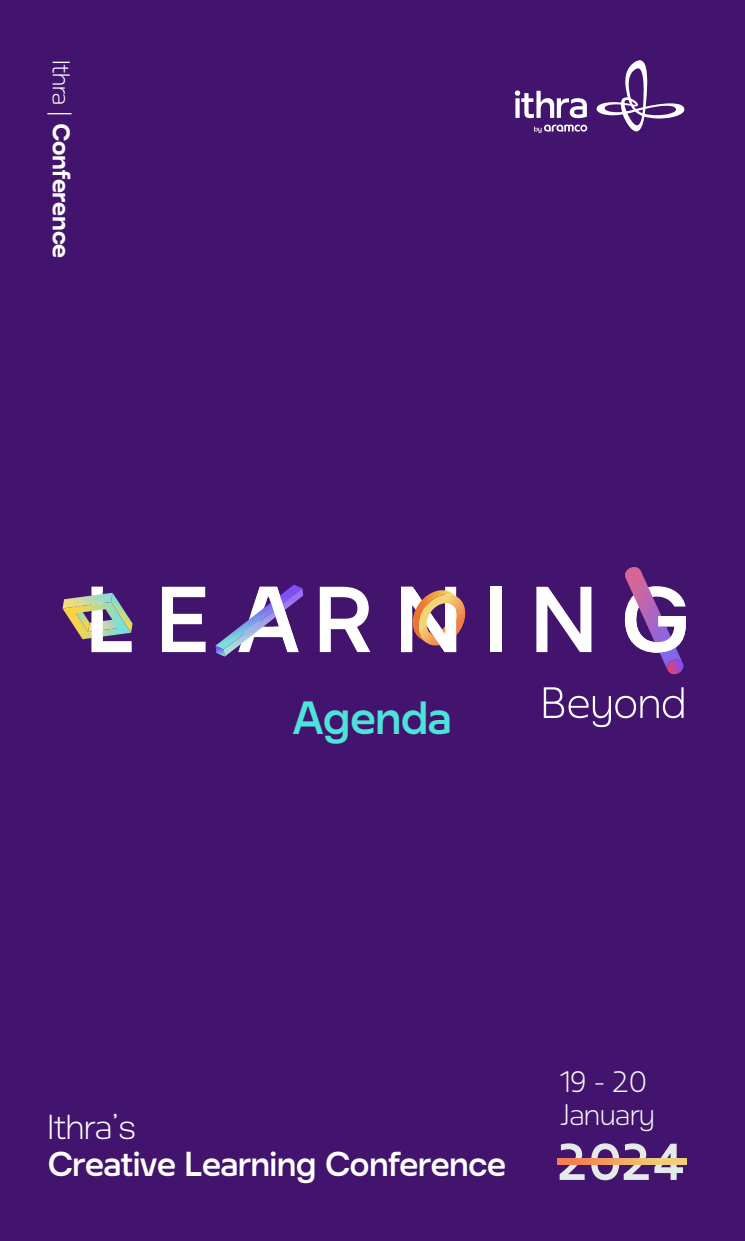
<style>
.page{position:relative;width:745px;height:1241px;background:#fff}
.page>*{position:absolute;margin:0;border:0;box-sizing:border-box;transform-origin:0 0}
.t1{font:500 51px "ithra";color:#e4e9e9}
.t2{font:500 45.88px "ithra";color:#4de2da}
.t3{font:500 34.12px "ithra";color:#fff}
.t4{font:300 34.12px "ithra";color:#fff}
.t5{font:300 29.12px/33.5px "ithra";color:#f4f7f7}
.t6{font:700 24px "ithra";color:#fff}
.s1{font-weight:300}
.s2{font-family:"Helvetica Neue LT Arabic";font-weight:300}
</style>
<div class="page">
<div style="left:0;top:0;width:744px;height:1240px;background:#43146d"></div>
<svg style="left:162px;top:586px;width:43px;height:66px"></svg>
<svg style="left:319px;top:586px;width:51px;height:66px"></svg>
<div style="left:490px;top:586px;width:11px;height:66px;background:#fff"></div>
<svg style="left:536px;top:586px;width:55px;height:66px"></svg>
<svg style="left:62px;top:586px;width:70px;height:66px"></svg>
<svg style="left:215px;top:584px;width:88px;height:72px"></svg>
<svg style="left:401px;top:586px;width:65px;height:66px"></svg>
<svg style="left:624px;top:567px;width:61px;height:107px"></svg>
<svg style="left:543px;top:687px;width:140px;height:40px"></svg>
<svg style="left:596px;top:60px;width:88px;height:72px"></svg>
<svg style="left:514px;top:90px;width:72px;height:28px"></svg>
<svg style="left:534px;top:125px;width:53px;height:8px"></svg>
<svg style="left:557px;top:1158px;width:129px;height:5px"></svg>
<p class="t6" style="left:75px;top:60px;width:200px;rotate:90deg"><span class="s1">Ithra</span> <span class="s2">|</span> Conference</p>
<h2 class="t2" style="left:293px;top:691px;width:160px">Agenda</h2>
<p class="t4" style="left:48px;top:1106px;width:90px">Ithra’s</p>
<p class="t3" style="left:48px;top:1143px;width:459px">Creative Learning Conference</p>
<p class="t5" style="left:559px;top:1064px;width:97px">١٩ - ٢٠<br>January</p>
<h1 class="t1" style="left:557px;top:1132px;width:125px">٢٠٢٤</h1>
</div>
